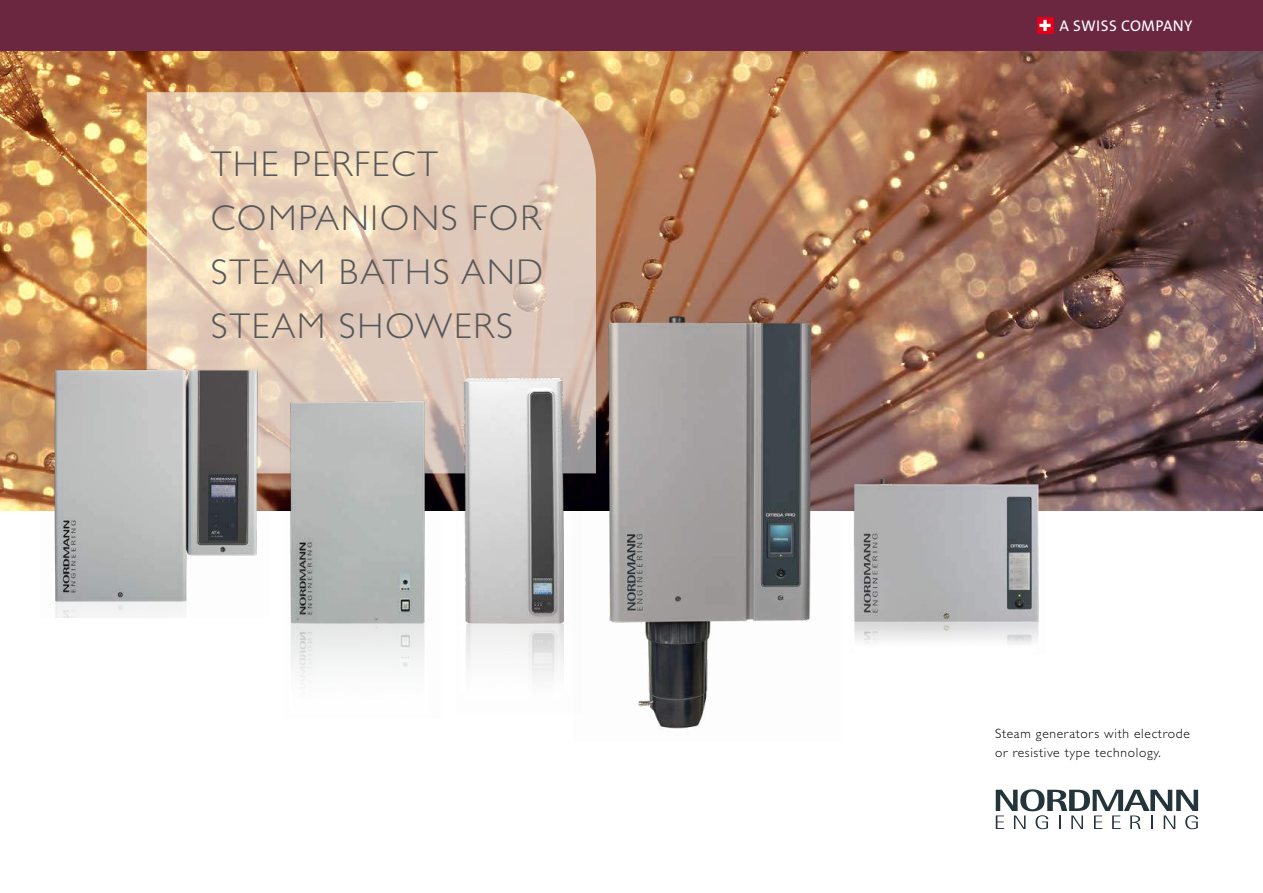
<style>
.page{position:relative;width:1263px;height:893px;background:#fff}
.page>*{position:absolute;margin:0;border:0;box-sizing:border-box;transform-origin:0 0}
.t1{font:300 36px/54px "Gill Sans Std";letter-spacing:.05em;color:#57585a}
.t2{font:15.6px "The Sans B W5 Plain";letter-spacing:.02em;color:#fff}
.t3{font:300 13.5px/18.8px "Gill Sans Std";letter-spacing:.05em;color:#000}
</style>
<div class="page">
<img style="left:0;top:51px;width:1263px;height:459px">
<svg style="left:147px;top:92px;width:449px;height:381px;background:#e5ceb8"></svg>
<img style="left:40px;top:360px;width:229px;height:257px">
<img style="left:456px;top:368px;width:117px;height:310px">
<img style="left:285px;top:389px;width:156px;height:295px">
<img style="left:573px;top:299px;width:268px;height:432px">
<svg style="left:996px;top:789px;width:202px;height:40px"></svg>
<img style="left:849px;top:479px;width:197px;height:165px">
<div style="left:0;top:0;width:1263px;height:51px;background:#6c2740"></div>
<div style="left:1037px;top:17px;width:16px;height:17px;background:#e2001a"></div>
<svg style="left:1039px;top:20px;width:12px;height:11px"></svg>
<h1 class="t1" style="left:211px;top:138px;width:334px">THE PERFECT<br>COMPANIONS FOR<br>STEAM BATHS AND<br>STEAM SHOWERS</h1>
<p class="t2" style="left:1059px;top:15px;width:134px">A SWISS COMPANY</p>
<p class="t3" style="left:995px;top:724px;width:196px">Steam generators with electrode or resistive type technology.</p>
</div>
